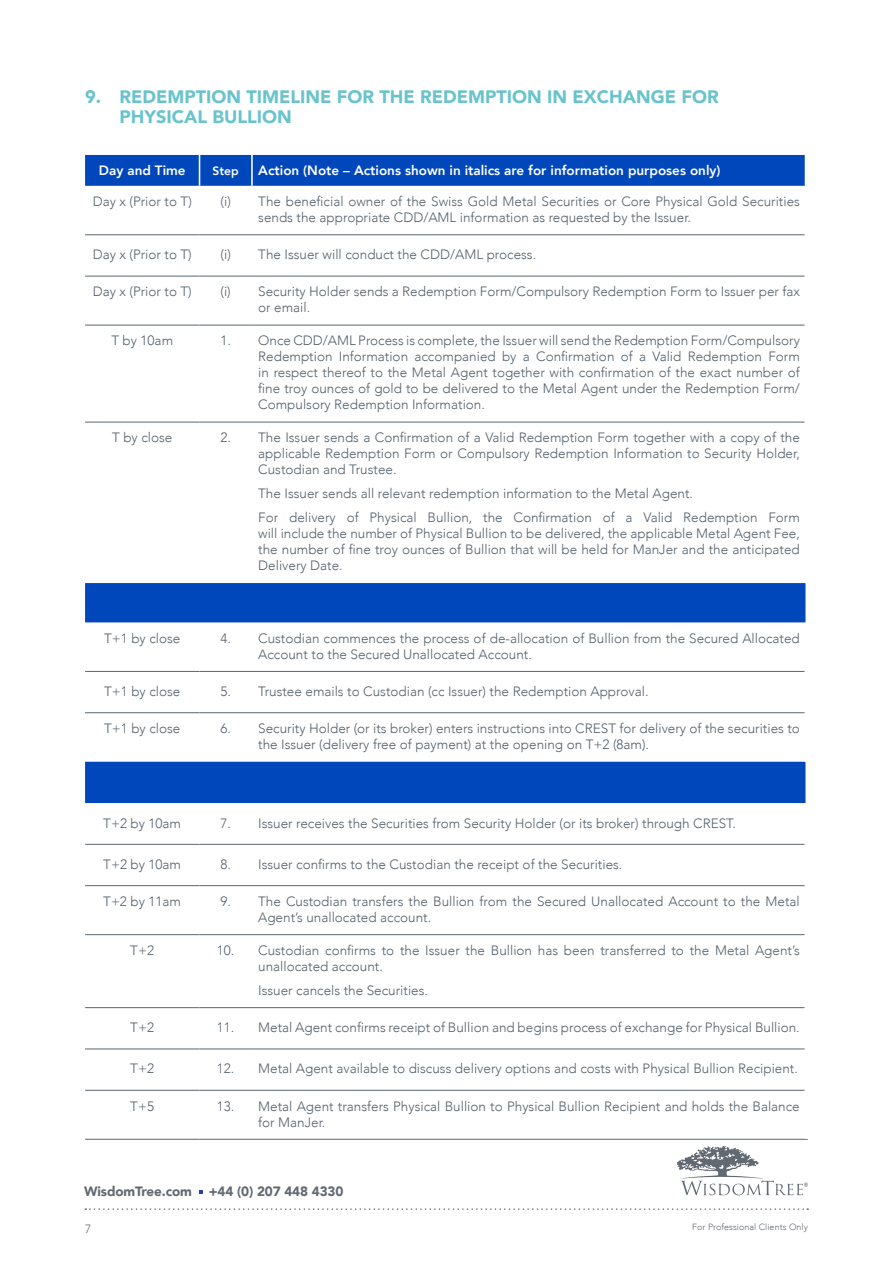
<style>
.page{position:relative;width:893px;height:1263px;background:#fff}
.page>*{position:absolute;margin:0;border:0;box-sizing:border-box;transform-origin:0 0}
.t1{font:900 18px/19.5px "Avenir";color:#68c3cd}
.t2{font:300 13.5px/16px "Avenir";color:#54616c}
.t3{font:800 13.5px "Avenir";color:#fff}
.t4{font:900 13.5px "Avenir";letter-spacing:-.01em;color:#626973}
.t5{font:800 12px "Avenir";color:#fff}
.t6{font:300 12px "Avenir";color:#626973}
.t7{font:300 9px "Avenir";letter-spacing:.005em;color:#616972}
</style>
<div class="page">
<svg style="left:85px;top:1208px;width:723px;height:2px"></svg>
<svg style="left:677px;top:1146px;width:131px;height:50px"></svg>
<svg style="left:200px;top:1190px;width:3px;height:4px"></svg>
<div style="left:85px;top:155px;width:720px;height:31px;background:#0047bb"></div>
<svg style="left:85px;top:583px;width:720px;height:220px"></svg>
<hr style="left:199px;top:155px;width:1px;height:31px;background:#fff">
<hr style="left:251px;top:155px;width:2px;height:31px;background:#fff">
<hr style="left:85px;top:234px;width:115px;height:1px;background:#596670">
<hr style="left:200px;top:234px;width:52px;height:1px;background:#596670">
<hr style="left:252px;top:234px;width:553px;height:1px;background:#596670">
<hr style="left:85px;top:276px;width:115px;height:1px;background:#596670">
<hr style="left:200px;top:276px;width:52px;height:1px;background:#596670">
<hr style="left:252px;top:276px;width:553px;height:1px;background:#596670">
<hr style="left:85px;top:325px;width:115px;height:1px;background:#596670">
<hr style="left:200px;top:325px;width:52px;height:1px;background:#596670">
<hr style="left:252px;top:325px;width:553px;height:1px;background:#596670">
<hr style="left:85px;top:422px;width:115px;height:1px;background:#596670">
<hr style="left:200px;top:422px;width:52px;height:1px;background:#596670">
<hr style="left:252px;top:422px;width:553px;height:1px;background:#596670">
<hr style="left:85px;top:671px;width:115px;height:1px;background:#596670">
<hr style="left:200px;top:671px;width:52px;height:1px;background:#596670">
<hr style="left:252px;top:671px;width:553px;height:1px;background:#596670">
<hr style="left:85px;top:712px;width:115px;height:1px;background:#596670">
<hr style="left:200px;top:712px;width:52px;height:1px;background:#596670">
<hr style="left:252px;top:712px;width:553px;height:1px;background:#596670">
<hr style="left:85px;top:844px;width:115px;height:1px;background:#596670">
<hr style="left:200px;top:844px;width:52px;height:1px;background:#596670">
<hr style="left:252px;top:844px;width:553px;height:1px;background:#596670">
<hr style="left:85px;top:885px;width:115px;height:1px;background:#596670">
<hr style="left:200px;top:885px;width:52px;height:1px;background:#596670">
<hr style="left:252px;top:885px;width:553px;height:1px;background:#596670">
<hr style="left:85px;top:934px;width:115px;height:1px;background:#596670">
<hr style="left:200px;top:934px;width:52px;height:1px;background:#596670">
<hr style="left:252px;top:934px;width:553px;height:1px;background:#596670">
<hr style="left:85px;top:1007px;width:115px;height:1px;background:#596670">
<hr style="left:200px;top:1007px;width:52px;height:1px;background:#596670">
<hr style="left:252px;top:1007px;width:553px;height:1px;background:#596670">
<hr style="left:85px;top:1048px;width:115px;height:1px;background:#596670">
<hr style="left:200px;top:1048px;width:52px;height:1px;background:#596670">
<hr style="left:252px;top:1048px;width:553px;height:1px;background:#596670">
<hr style="left:85px;top:1090px;width:115px;height:1px;background:#596670">
<hr style="left:200px;top:1090px;width:52px;height:1px;background:#596670">
<hr style="left:252px;top:1090px;width:553px;height:1px;background:#596670">
<hr style="left:85px;top:1139px;width:115px;height:1px;background:#596670">
<hr style="left:200px;top:1139px;width:52px;height:1px;background:#596670">
<hr style="left:252px;top:1139px;width:556px;height:1px;background:#596670">
<h1 class="t1" style="left:120px;top:87px;width:601px;text-indent:-34px">9. REDEMPTION TIMELINE FOR THE REDEMPTION IN EXCHANGE FOR<br>PHYSICAL BULLION</h1>
<p class="t3" style="left:99px;top:160px;width:88px">Day and Time</p>
<p class="t5" style="left:213px;top:161px;width:28px">Step</p>
<p class="t3" style="left:258px;top:160px;width:464px">Action (Note – Actions shown in italics are for information purposes only)</p>
<p class="t2" style="left:93px;top:193px;width:101px">Day x (Prior to T)</p>
<p class="t2" style="left:258px;top:193px;width:543px;text-indent:-38px">(i) The beneficial owner of the Swiss Gold Metal Securities or Core Physical Gold Securities sends the appropriate CDD/AML information as requested by the Issuer.</p>
<p class="t2" style="left:93px;top:247px;width:101px">Day x (Prior to T)</p>
<p class="t2" style="left:221px;top:247px;width:317px">(i) The Issuer will conduct the CDD/AML process.</p>
<p class="t2" style="left:93px;top:284px;width:101px">Day x (Prior to T)</p>
<p class="t2" style="left:258px;top:284px;width:543px;text-indent:-38px">(i) Security Holder sends a Redemption Form/Compulsory Redemption Form to Issuer per fax or email.</p>
<p class="t2" style="left:111px;top:333px;width:63px">T by 10am</p>
<p class="t2" style="left:258px;top:333px;width:543px;text-align:justify;text-indent:-38px">1. Once CDD/AML Process is complete, the Issuer will send the Redemption Form/Compulsory Redemption Information accompanied by a Confirmation of a Valid Redemption Form in respect thereof to the Metal Agent together with confirmation of the exact number of fine troy ounces of gold to be delivered to the Metal Agent under the Redemption Form/ Compulsory Redemption Information.</p>
<p class="t2" style="left:112px;top:430px;width:62px">T by close</p>
<p class="t2" style="left:258px;top:430px;width:543px;text-align:justify;text-indent:-38px">2. The Issuer sends a Confirmation of a Valid Redemption Form together with a copy of the applicable Redemption Form or Compulsory Redemption Information to Security Holder, Custodian and Trustee.</p>
<p class="t2" style="left:258px;top:482px;width:543px;line-height:24px">The Issuer sends all relevant redemption information to the Metal Agent.<br>For delivery of Physical Bullion, the Confirmation of a Valid Redemption Form</p>
<p class="t2" style="left:258px;top:526px;width:543px;text-align:justify">will include the number of Physical Bullion to be delivered, the applicable Metal Agent Fee, the number of fine troy ounces of Bullion that will be held for ManJer and the anticipated Delivery Date.</p>
<p class="t2" style="left:104px;top:630px;width:78px">T+1 by close</p>
<p class="t2" style="left:258px;top:630px;width:543px;text-indent:-38px">4. Custodian commences the process of de-allocation of Bullion from the Secured Allocated<br>Account to the Secured Unallocated Account.</p>
<p class="t2" style="left:104px;top:683px;width:78px">T+1 by close</p>
<p class="t2" style="left:220px;top:683px;width:430px">5. Trustee emails to Custodian (cc Issuer) the Redemption Approval.</p>
<p class="t2" style="left:104px;top:720px;width:78px">T+1 by close</p>
<p class="t2" style="left:258px;top:720px;width:543px;text-indent:-38px">6. Security Holder (or its broker) enters instructions into CREST for delivery of the securities to the Issuer (delivery free of payment) at the opening on T+2 (8am).</p>
<p class="t2" style="left:103px;top:815px;width:79px">T+2 by 10am</p>
<p class="t2" style="left:220px;top:815px;width:517px">7. Issuer receives the Securities from Security Holder (or its broker) through CREST.</p>
<p class="t2" style="left:103px;top:856px;width:79px">T+2 by 10am</p>
<p class="t2" style="left:220px;top:856px;width:404px">8. Issuer confirms to the Custodian the receipt of the Securities.</p>
<p class="t2" style="left:103px;top:893px;width:79px">T+2 by 11am</p>
<p class="t2" style="left:258px;top:893px;width:543px;text-indent:-38px">9. The Custodian transfers the Bullion from the Secured Unallocated Account to the Metal<br>Agent’s unallocated account.</p>
<p class="t2" style="left:130px;top:942px;width:25px">T+2</p>
<p class="t2" style="left:258px;top:942px;width:543px;text-indent:-41px">10. Custodian confirms to the Issuer the Bullion has been transferred to the Metal Agent’s unallocated account.</p>
<p class="t2" style="left:258px;top:982px;width:171px">Issuer cancels the Securities.</p>
<p class="t2" style="left:130px;top:1019px;width:25px">T+2</p>
<p class="t2" style="left:217px;top:1019px;width:584px">11. Metal Agent confirms receipt of Bullion and begins process of exchange for Physical Bullion.</p>
<p class="t2" style="left:130px;top:1061px;width:25px">T+2</p>
<p class="t2" style="left:217px;top:1061px;width:583px">12. Metal Agent available to discuss delivery options and costs with Physical Bullion Recipient.</p>
<p class="t2" style="left:130px;top:1098px;width:25px">T+5</p>
<p class="t2" style="left:258px;top:1098px;width:543px;text-indent:-41px">13. Metal Agent transfers Physical Bullion to Physical Bullion Recipient and holds the Balance for ManJer.</p>
<p class="t4" style="left:84px;top:1179px;width:261px">WisdomTree.com +44 (0) 207 448 4330</p>
<p class="t6" style="left:85px;top:1222px;width:8px">7</p>
<p class="t7" style="left:692px;top:1221px;width:117px">For Professional Clients Only</p>
</div>
